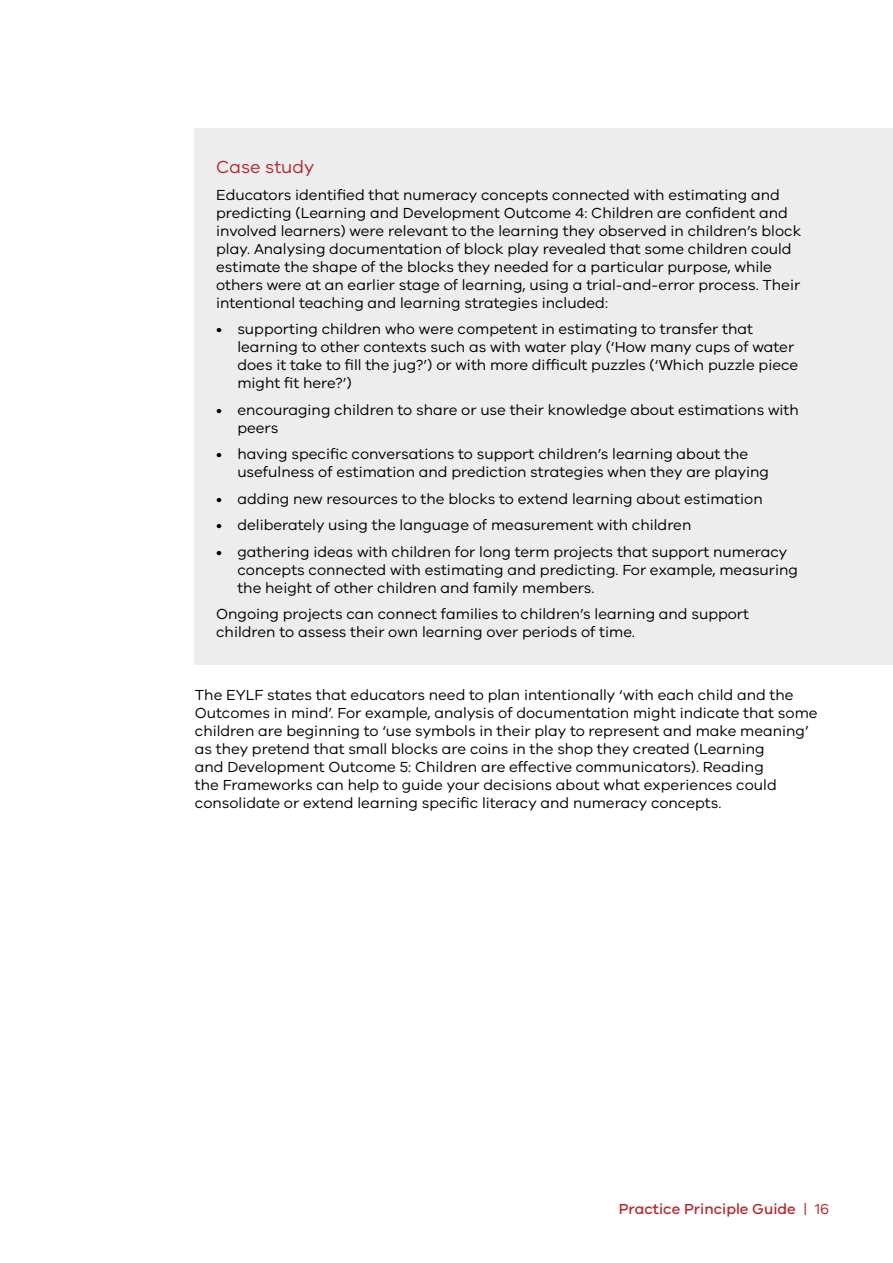
<style>
.page{position:relative;width:893px;height:1263px;background:#fff}
.page>*{position:absolute;margin:0;border:0;box-sizing:border-box;transform-origin:0 0}
.t1{font:18px "VIC";color:#b3282d}
.t2{font:15px/18px "VIC";color:#000}
.t3{font:500 15px "VIC";color:#b3282d}
.s1{font-weight:400}
</style>
<div class="page">
<div style="left:195px;top:128px;width:698px;height:536px;background:#ededed"></div>
<p class="t1" style="left:216px;top:156px;width:100px">Case study</p>
<p class="t2" style="left:216px;top:185px;width:587px">Educators identified that numeracy concepts connected with estimating and predicting (Learning and Development Outcome 4: Children are confident and involved learners) were relevant to the learning they observed in children’s block play. Analysing documentation of block play revealed that some children could estimate the shape of the blocks they needed for a particular purpose, while others were at an earlier stage of learning, using a trial-and-error process. Their intentional teaching and learning strategies included:</p>
<p class="t2" style="left:237px;top:320px;width:562px;text-indent:-21px">• supporting children who were competent in estimating to transfer that learning to other contexts such as with water play (‘How many cups of water does it take to fill the jug?’) or with more difficult puzzles (‘Which puzzle piece might fit here?’)</p>
<p class="t2" style="left:237px;top:400px;width:563px;text-indent:-21px">• encouraging children to share or use their knowledge about estimations with peers</p>
<p class="t2" style="left:237px;top:445px;width:533px;text-indent:-21px">• having specific conversations to support children’s learning about the usefulness of estimation and prediction strategies when they are playing</p>
<p class="t2" style="left:216px;top:489px;width:548px">• adding new resources to the blocks to extend learning about estimation</p>
<p class="t2" style="left:216px;top:516px;width:477px">• deliberately using the language of measurement with children</p>
<p class="t2" style="left:237px;top:542px;width:562px;text-indent:-21px">• gathering ideas with children for long term projects that support numeracy concepts connected with estimating and predicting. For example, measuring the height of other children and family members.</p>
<p class="t2" style="left:216px;top:605px;width:534px">Ongoing projects can connect families to children’s learning and support children to assess their own learning over periods of time.</p>
<p class="t2" style="left:195px;top:685px;width:624px">The EYLF states that educators need to plan intentionally ‘with each child and the Outcomes in mind’. For example, analysis of documentation might indicate that some children are beginning to ‘use symbols in their play to represent and make meaning’ as they pretend that small blocks are coins in the shop they created (Learning<br>and Development Outcome 5: Children are effective communicators). Reading<br>the Frameworks can help to guide your decisions about what experiences could consolidate or extend learning specific literacy and numeracy concepts.</p>
<p class="t3" style="left:619px;top:1200px;width:212px">Practice Principle Guide <span class="s1">| 16</span></p>
</div>
